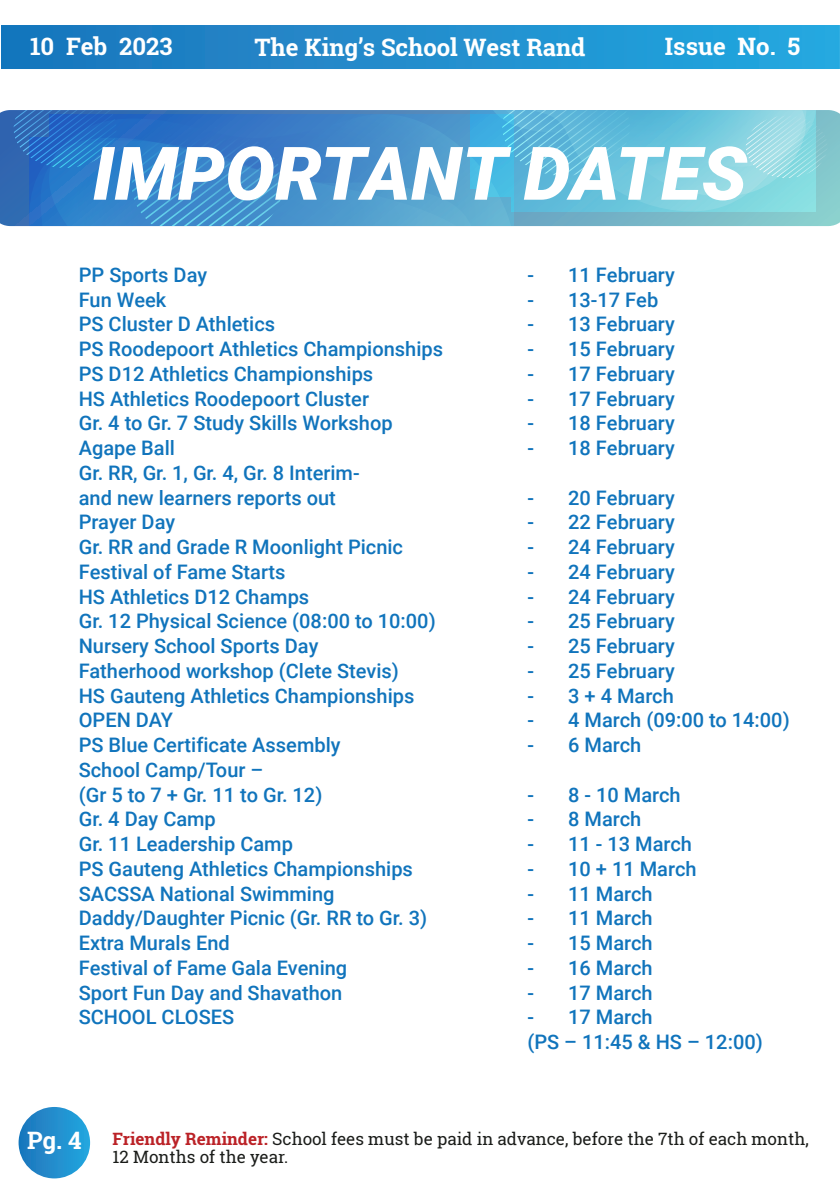
<style>
.page{position:relative;width:840px;height:1191px;background:#fff}
.page>*{position:absolute;margin:0;border:0;box-sizing:border-box;transform-origin:0 0}
.t1{font:italic 900 74px "Roboto";color:#fff}
.t2{font:700 24px "Roboto Slab";color:#fff}
.t3{font:500 20px/24.8px "Roboto";color:#1074bc}
.t4{font:17px/18.4px "Roboto Slab";color:#1a1c19}
.s1{font-weight:700;color:#bb2227}
</style>
<div class="page">
<svg style="left:18px;top:1106px;width:73px;height:73px;background:#2790ce"></svg>
<div style="left:17px;top:1105px;width:75px;height:75px;border:2px solid #fff;border-radius:50%"></div>
<svg style="left:1px;top:25px;width:838px;height:44px;background:#208ecd"></svg>
<svg style="left:0;top:110px;width:827px;height:116px;background:#53a1d0"></svg>
<p class="t2" style="left:30px;top:30px;width:144px">10 Feb 2023</p>
<p class="t2" style="left:254px;top:31px;width:332px">The King’s School West Rand</p>
<p class="t2" style="left:664px;top:30px;width:137px">Issue No. 5</p>
<h1 class="t1" style="left:93px;top:121px;width:655px">IMPORTANT DATES</h1>
<p class="t3" style="left:79px;top:261px;width:130px">PP Sports Day</p>
<p class="t3" style="left:527px;top:261px;width:149px">- 11 February</p>
<p class="t3" style="left:79px;top:286px;width:89px">Fun Week</p>
<p class="t3" style="left:527px;top:286px;width:132px">- 13-17 Feb</p>
<p class="t3" style="left:79px;top:311px;width:198px">PS Cluster D Athletics</p>
<p class="t3" style="left:527px;top:311px;width:149px">- 13 February</p>
<p class="t3" style="left:79px;top:336px;width:365px">PS Roodepoort Athletics Championships</p>
<p class="t3" style="left:527px;top:336px;width:149px">- 15 February</p>
<p class="t3" style="left:79px;top:360px;width:296px">PS D12 Athletics Championships</p>
<p class="t3" style="left:527px;top:360px;width:149px">- 17 February</p>
<p class="t3" style="left:79px;top:385px;width:292px">HS Athletics Roodepoort Cluster</p>
<p class="t3" style="left:527px;top:385px;width:149px">- 17 February</p>
<p class="t3" style="left:79px;top:410px;width:315px">Gr. 4 to Gr. 7 Study Skills Workshop</p>
<p class="t3" style="left:527px;top:410px;width:149px">- 18 February</p>
<p class="t3" style="left:79px;top:435px;width:98px">Agape Ball</p>
<p class="t3" style="left:527px;top:435px;width:149px">- 18 February</p>
<p class="t3" style="left:79px;top:459px;width:282px">Gr. RR, Gr. 1, Gr. 4, Gr. 8 Interim&shy;and new learners reports out</p>
<p class="t3" style="left:527px;top:484px;width:149px">- 20 February</p>
<p class="t3" style="left:79px;top:509px;width:98px">Prayer Day</p>
<p class="t3" style="left:527px;top:509px;width:149px">- 22 February</p>
<p class="t3" style="left:79px;top:534px;width:325px">Gr. RR and Grade R Moonlight Picnic</p>
<p class="t3" style="left:527px;top:534px;width:149px">- 24 February</p>
<p class="t3" style="left:79px;top:558px;width:208px">Festival of Fame Starts</p>
<p class="t3" style="left:527px;top:558px;width:149px">- 24 February</p>
<p class="t3" style="left:79px;top:583px;width:232px">HS Athletics D12 Champs</p>
<p class="t3" style="left:527px;top:583px;width:149px">- 24 February</p>
<p class="t3" style="left:79px;top:608px;width:358px">Gr. 12 Physical Science (08:00 to 10:00)</p>
<p class="t3" style="left:527px;top:608px;width:149px">- 25 February</p>
<p class="t3" style="left:79px;top:633px;width:241px">Nursery School Sports Day</p>
<p class="t3" style="left:527px;top:633px;width:149px">- 25 February</p>
<p class="t3" style="left:79px;top:657px;width:321px">Fatherhood workshop (Clete Stevis)</p>
<p class="t3" style="left:527px;top:657px;width:149px">- 25 February</p>
<p class="t3" style="left:79px;top:682px;width:337px">HS Gauteng Athletics Championships</p>
<p class="t3" style="left:527px;top:682px;width:148px">- 3 + 4 March</p>
<p class="t3" style="left:79px;top:707px;width:96px">OPEN DAY</p>
<p class="t3" style="left:527px;top:707px;width:264px">- 4 March (09:00 to 14:00)</p>
<p class="t3" style="left:79px;top:732px;width:263px">PS Blue Certificate Assembly</p>
<p class="t3" style="left:527px;top:732px;width:115px">- 6 March</p>
<p class="t3" style="left:79px;top:756px;width:245px">School Camp/Tour –<br>(Gr 5 to 7 + Gr. 11 to Gr. 12)</p>
<p class="t3" style="left:527px;top:781px;width:155px">- 8 - 10 March</p>
<p class="t3" style="left:79px;top:806px;width:139px">Gr. 4 Day Camp</p>
<p class="t3" style="left:527px;top:806px;width:115px">- 8 March</p>
<p class="t3" style="left:79px;top:831px;width:215px">Gr. 11 Leadership Camp</p>
<p class="t3" style="left:527px;top:831px;width:166px">- 11 - 13 March</p>
<p class="t3" style="left:79px;top:855px;width:335px">PS Gauteng Athletics Championships</p>
<p class="t3" style="left:527px;top:855px;width:171px">- 10 + 11 March</p>
<p class="t3" style="left:79px;top:880px;width:257px">SACSSA National Swimming</p>
<p class="t3" style="left:527px;top:880px;width:127px">- 11 March</p>
<p class="t3" style="left:79px;top:905px;width:350px">Daddy/Daughter Picnic (Gr. RR to Gr. 3)</p>
<p class="t3" style="left:527px;top:905px;width:127px">- 11 March</p>
<p class="t3" style="left:79px;top:930px;width:152px">Extra Murals End</p>
<p class="t3" style="left:527px;top:930px;width:127px">- 15 March</p>
<p class="t3" style="left:79px;top:954px;width:270px">Festival of Fame Gala Evening</p>
<p class="t3" style="left:527px;top:954px;width:127px">- 16 March</p>
<p class="t3" style="left:79px;top:979px;width:265px">Sport Fun Day and Shavathon</p>
<p class="t3" style="left:527px;top:979px;width:127px">- 17 March</p>
<p class="t3" style="left:79px;top:1004px;width:157px">SCHOOL CLOSES</p>
<p class="t3" style="left:527px;top:1004px;width:237px">- 17 March<br>(PS – 11:45 &amp; HS – 12:00)</p>
<p class="t2" style="left:27px;top:1124px;width:56px">Pg. 4</p>
<p class="t4" style="left:113px;top:1129px;width:697px"><span class="s1">Friendly Reminder:</span> School fees must be paid in advance, before the 7th of each month,<br>12 Months of the year.</p>
</div>
